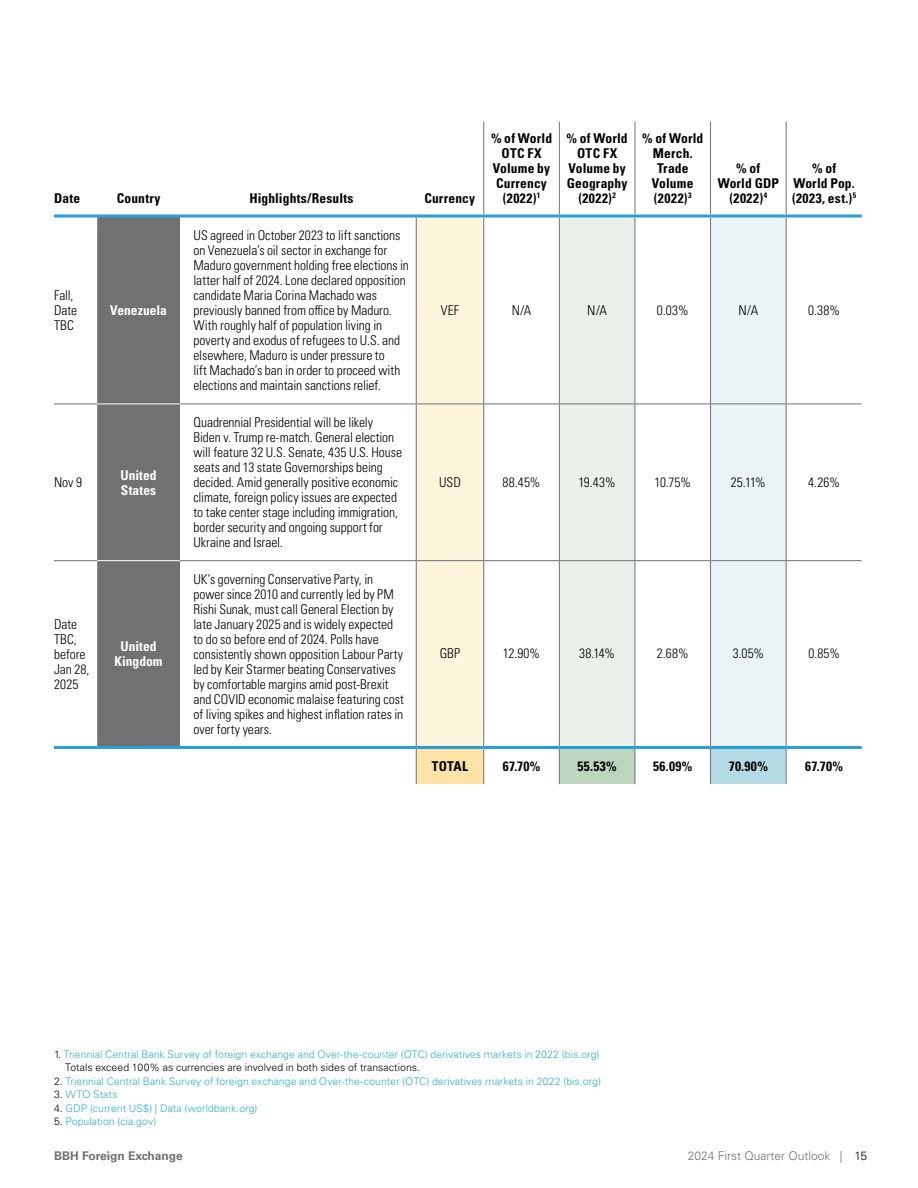
<style>
.page{position:relative;width:918px;height:1188px;background:#fff}
.page>*{position:absolute;margin:0;border:0;box-sizing:border-box;transform-origin:0 0}
.Table_TR1{font:300 condensed 13.5px/15px "Univers LT Pro";color:#000}
.Table_TH1{font:700 condensed 13.5px/15px "Univers LT Pro";letter-spacing:.01em;color:#000;text-align:center}
.Table_TR1-2{font:700 condensed 13.5px "Univers LT Pro";letter-spacing:.02em;color:#000}
.Table_TR1-3{font:700 condensed 13.5px/15px "Univers LT Pro";letter-spacing:.005em;color:#fff}
.t1{font:300 12px "Univers LT Pro 45";color:#717073}
.t2{font:700 12px "Univers LT Pro 65";color:#717073}
.t3{font:300 10.5px/13.5px "Univers LT Pro 45";letter-spacing:.005em;color:#30b2c7}
.s1{color:#000}
</style>
<div class="page">
<div style="left:97px;top:218px;width:83px;height:528px;background:#717073"></div>
<div style="left:417px;top:218px;width:66px;height:528px;background:#fef5dd"></div>
<div style="left:560px;top:218px;width:75px;height:528px;background:#eaf1ea"></div>
<div style="left:711px;top:218px;width:75px;height:528px;background:#eaf4f6"></div>
<div style="left:416px;top:747px;width:68px;height:37px;background:#fde3a5"></div>
<div style="left:559px;top:747px;width:76px;height:37px;background:#bdd5bf"></div>
<div style="left:711px;top:747px;width:75px;height:37px;background:#b4dae4"></div>
<hr style="left:416px;top:217px;width:1px;height:187px;background:#717073">
<hr style="left:483px;top:217px;width:1px;height:187px;background:#717073">
<hr style="left:559px;top:217px;width:1px;height:187px;background:#717073">
<hr style="left:635px;top:217px;width:1px;height:187px;background:#717073">
<hr style="left:710px;top:217px;width:1px;height:187px;background:#717073">
<hr style="left:416px;top:404px;width:1px;height:156px;background:#717073">
<hr style="left:483px;top:404px;width:1px;height:156px;background:#717073">
<hr style="left:559px;top:404px;width:1px;height:156px;background:#717073">
<hr style="left:635px;top:404px;width:1px;height:156px;background:#717073">
<hr style="left:710px;top:404px;width:1px;height:156px;background:#717073">
<hr style="left:416px;top:561px;width:1px;height:185px;background:#717073">
<hr style="left:483px;top:561px;width:1px;height:185px;background:#717073">
<hr style="left:559px;top:561px;width:1px;height:185px;background:#717073">
<hr style="left:635px;top:561px;width:1px;height:185px;background:#717073">
<hr style="left:710px;top:561px;width:1px;height:185px;background:#717073">
<hr style="left:416px;top:749px;width:1px;height:35px;background:#717073">
<hr style="left:483px;top:749px;width:1px;height:35px;background:#717073">
<hr style="left:559px;top:749px;width:1px;height:35px;background:#717073">
<hr style="left:635px;top:749px;width:1px;height:35px;background:#717073">
<hr style="left:710px;top:749px;width:1px;height:35px;background:#717073">
<hr style="left:786px;top:217px;width:1px;height:187px;background:#717073">
<hr style="left:786px;top:404px;width:1px;height:156px;background:#717073">
<hr style="left:786px;top:561px;width:1px;height:185px;background:#717073">
<hr style="left:786px;top:749px;width:1px;height:35px;background:#717073">
<hr style="left:483px;top:122px;width:1px;height:92px;background:#717073">
<hr style="left:559px;top:122px;width:1px;height:92px;background:#717073">
<hr style="left:635px;top:122px;width:1px;height:92px;background:#717073">
<hr style="left:710px;top:122px;width:1px;height:92px;background:#717073">
<hr style="left:786px;top:122px;width:1px;height:92px;background:#717073">
<hr style="left:54px;top:404px;width:43px;height:1px;background:#717073">
<hr style="left:180px;top:404px;width:236px;height:1px;background:#717073">
<hr style="left:416px;top:404px;width:68px;height:1px;background:#717073">
<hr style="left:484px;top:404px;width:75px;height:1px;background:#717073">
<hr style="left:559px;top:404px;width:76px;height:1px;background:#717073">
<hr style="left:635px;top:404px;width:76px;height:1px;background:#717073">
<hr style="left:711px;top:404px;width:75px;height:1px;background:#717073">
<hr style="left:786px;top:404px;width:76px;height:1px;background:#717073">
<hr style="left:54px;top:560px;width:43px;height:1px;background:#717073">
<hr style="left:180px;top:560px;width:236px;height:1px;background:#717073">
<hr style="left:416px;top:560px;width:68px;height:1px;background:#717073">
<hr style="left:484px;top:560px;width:75px;height:1px;background:#717073">
<hr style="left:559px;top:560px;width:76px;height:1px;background:#717073">
<hr style="left:635px;top:560px;width:76px;height:1px;background:#717073">
<hr style="left:711px;top:560px;width:75px;height:1px;background:#717073">
<hr style="left:786px;top:560px;width:76px;height:1px;background:#717073">
<hr style="left:97px;top:404px;width:83px;height:1px;background:#fff">
<hr style="left:97px;top:560px;width:83px;height:1px;background:#fff">
<svg style="left:54px;top:214px;width:43px;height:4px"></svg>
<svg style="left:97px;top:214px;width:83px;height:4px"></svg>
<svg style="left:180px;top:214px;width:236px;height:4px"></svg>
<svg style="left:416px;top:214px;width:68px;height:4px"></svg>
<svg style="left:484px;top:214px;width:75px;height:4px"></svg>
<svg style="left:559px;top:214px;width:76px;height:4px"></svg>
<svg style="left:635px;top:214px;width:76px;height:4px"></svg>
<svg style="left:711px;top:214px;width:75px;height:4px"></svg>
<svg style="left:786px;top:214px;width:76px;height:4px"></svg>
<hr style="left:54px;top:746px;width:43px;height:3px;background:#289ed9">
<hr style="left:97px;top:746px;width:83px;height:3px;background:#289ed9">
<hr style="left:180px;top:746px;width:236px;height:3px;background:#289ed9">
<hr style="left:416px;top:746px;width:68px;height:3px;background:#289ed9">
<hr style="left:484px;top:746px;width:75px;height:3px;background:#289ed9">
<hr style="left:559px;top:746px;width:76px;height:3px;background:#289ed9">
<hr style="left:635px;top:746px;width:76px;height:3px;background:#289ed9">
<hr style="left:711px;top:746px;width:75px;height:3px;background:#289ed9">
<hr style="left:786px;top:746px;width:76px;height:3px;background:#289ed9">
<p class="Table_TH1" style="left:54px;top:190px;width:28px">Date</p>
<p class="Table_TH1" style="left:117px;top:190px;width:45px">Country</p>
<p class="Table_TH1" style="left:249px;top:190px;width:106px">Highlights/Results</p>
<p class="Table_TH1" style="left:424px;top:190px;width:52px">Currency</p>
<p class="Table_TH1" style="left:491px;top:130px;width:63px">% of World<br>OTC FX<br>Volume by<br>Currency (2022)<sup>1</sup></p>
<p class="Table_TH1" style="left:567px;top:130px;width:63px">% of World<br>OTC FX<br>Volume by<br>Geography (2022)<sup>2</sup></p>
<p class="Table_TH1" style="left:642px;top:130px;width:63px">% of World<br>Merch.<br>Trade<br>Volume (2022)<sup>3</sup></p>
<p class="Table_TH1" style="left:718px;top:160px;width:63px">% of<br>World GDP (2022)<sup>4</sup></p>
<p class="Table_TH1" style="left:792px;top:160px;width:66px">% of<br>World Pop. (2023, est.)<sup>5</sup></p>
<p class="Table_TR1" style="left:54px;top:287px;width:25px">Fall,<br>Date<br>TBC</p>
<p class="Table_TR1-3" style="left:110px;top:303px;width:58px">Venezuela</p>
<p class="Table_TR1" style="left:54px;top:474px;width:30px">Nov 9</p>
<p class="Table_TR1-3" style="left:120px;top:467px;width:38px">United<br>States</p>
<p class="Table_TR1" style="left:54px;top:616px;width:37px">Date<br>TBC, before<br>Jan 28,<br>2025</p>
<p class="Table_TR1-3" style="left:114px;top:638px;width:50px;text-align:center">United<br>Kingdom</p>
<p class="Table_TR1" style="left:194px;top:227px;width:217px">US agreed in October 2023 to lift sanctions on Venezuela’s oil sector in exchange for Maduro government holding free elections in latter half of 2024. Lone declared opposition candidate Maria Corina Machado was previously banned from office by Maduro.<br>With roughly half of population living in poverty and exodus of refugees to U.S. and elsewhere, Maduro is under pressure to<br>lift Machado’s ban in order to proceed with elections and maintain sanctions relief.</p>
<p class="Table_TR1" style="left:194px;top:414px;width:210px">Quadrennial Presidential will be likely Biden v. Trump re-match. General election will feature 32 U.S. Senate, 435 U.S. House seats and 13 state Governorships being decided. Amid generally positive economic climate, foreign policy issues are expected to take center stage including immigration, border security and ongoing support for Ukraine and Israel.</p>
<p class="Table_TR1" style="left:194px;top:571px;width:212px">UK’s governing Conservative Party, in power since 2010 and currently led by PM Rishi Sunak, must call General Election by late January 2025 and is widely expected to do so before end of 2024. Polls have consistently shown opposition Labour Party led by Keir Starmer beating Conservatives by comfortable margins amid post-Brexit and COVID economic malaise featuring cost of living spikes and highest inflation rates in over forty years.</p>
<p class="Table_TR1" style="left:441px;top:302px;width:20px">VEF</p>
<p class="Table_TR1" style="left:512px;top:302px;width:21px">N/A</p>
<p class="Table_TR1" style="left:587px;top:302px;width:21px">N/A</p>
<p class="Table_TR1" style="left:657px;top:302px;width:33px">0.03%</p>
<p class="Table_TR1" style="left:738px;top:302px;width:21px">N/A</p>
<p class="Table_TR1" style="left:808px;top:302px;width:33px">0.38%</p>
<p class="Table_TR1" style="left:439px;top:474px;width:23px">USD</p>
<p class="Table_TR1" style="left:503px;top:474px;width:39px">88.45%</p>
<p class="Table_TR1" style="left:579px;top:474px;width:39px">19.43%</p>
<p class="Table_TR1" style="left:655px;top:474px;width:38px">10.75%</p>
<p class="Table_TR1" style="left:731px;top:474px;width:36px">25.11%</p>
<p class="Table_TR1" style="left:808px;top:474px;width:33px">4.26%</p>
<p class="Table_TR1" style="left:440px;top:645px;width:22px">GBP</p>
<p class="Table_TR1" style="left:503px;top:645px;width:39px">12.90%</p>
<p class="Table_TR1" style="left:579px;top:645px;width:37px">38.14%</p>
<p class="Table_TR1" style="left:657px;top:645px;width:33px">2.68%</p>
<p class="Table_TR1" style="left:733px;top:645px;width:33px">3.05%</p>
<p class="Table_TR1" style="left:808px;top:645px;width:33px">0.85%</p>
<p class="Table_TR1-2" style="left:432px;top:758px;width:38px">TOTAL</p>
<p class="Table_TR1-2" style="left:503px;top:758px;width:39px">67.70%</p>
<p class="Table_TR1-2" style="left:578px;top:758px;width:41px">55.53%</p>
<p class="Table_TR1-2" style="left:653px;top:758px;width:41px">56.09%</p>
<p class="Table_TR1-2" style="left:729px;top:758px;width:41px">70.90%</p>
<p class="Table_TR1-2" style="left:805px;top:758px;width:39px">67.70%</p>
<p class="t3" style="left:65px;top:1047px;width:536px;text-indent:-11px"><span class="s1">1.</span> Triennial Central Bank Survey of foreign exchange and Over-the-counter (OTC) derivatives markets in 2022 (bis.org)<br><span class="s1">Totals exceed 100% as currencies are involved in both sides of transactions.</span></p>
<p class="t3" style="left:54px;top:1074px;width:548px"><span class="s1">2.</span> Triennial Central Bank Survey of foreign exchange and Over-the-counter (OTC) derivatives markets in 2022 (bis.org)</p>
<p class="t3" style="left:54px;top:1088px;width:65px"><span class="s1">3.</span> WTO Stats</p>
<p class="t3" style="left:54px;top:1101px;width:205px"><span class="s1">4.</span> GDP (current US$) | Data (worldbank.org)</p>
<p class="t3" style="left:54px;top:1115px;width:104px"><span class="s1">5.</span> Population (cia.gov)</p>
<p class="t2" style="left:54px;top:1147px;width:130px">BBH Foreign Exchange</p>
<p class="t1" style="left:688px;top:1148px;width:181px">2024 First Quarter Outlook | <span class="s1">15</span></p>
</div>
